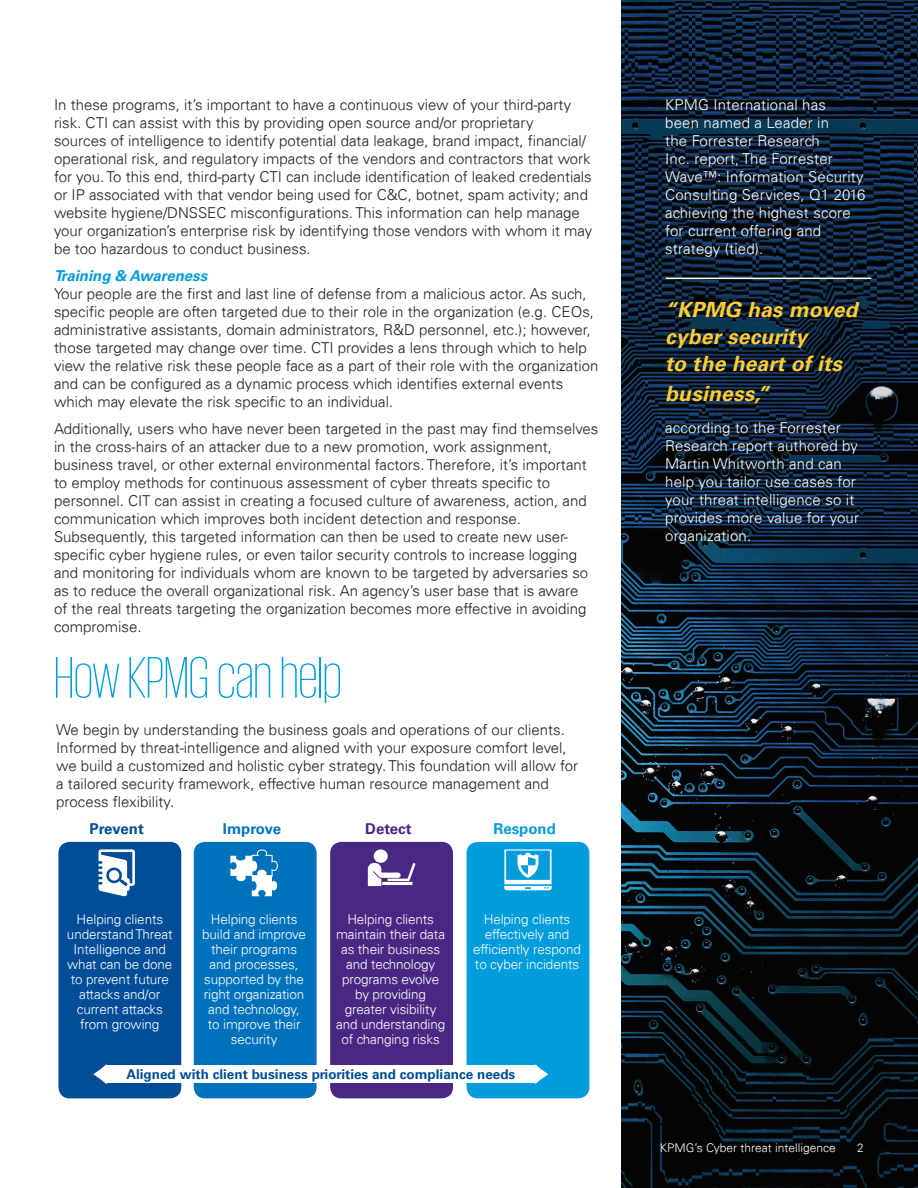
<style>
.page{position:relative;width:918px;height:1188px;background:#fff}
.page>*{position:absolute;margin:0;border:0;box-sizing:border-box;transform-origin:0 0}
.t1{font:200 60px "KPMG";color:#009cdc}
.t2{font:italic 700 21px/27px "Univers 65";letter-spacing:.01em;color:#fecd33}
.t3{font:300 15px/18px "Univers 45";color:#231f20}
.t4{font:300 15px/18px "Univers 45";letter-spacing:.01em;color:#fff}
.t5{font:italic 700 15px "Univers 65";color:#009cdc}
.t6{font:700 15px "Univers 65";color:#014d97}
.t7{font:700 15px "Univers 65";letter-spacing:-.01em;color:#0072bc}
.t8{font:700 15px "Univers 65";color:#009cdc}
.t9{font:700 15px "Univers 65";color:#4a2783}
.t10{font:300 13.5px/15px "Univers 45";letter-spacing:-.01em;color:#fff;text-align:center}
.t11{font:700 13.5px "Univers 65";color:#014d97}
.t12{font:300 12px "Univers 45";color:#fff}
</style>
<div class="page">
<img style="left:621px;top:0;width:297px;height:1188px">
<div style="left:58px;top:842px;width:123px;height:256px;background:#014d97;border-radius:11px"></div>
<div style="left:194px;top:842px;width:123px;height:256px;background:#0072bc;border-radius:11px"></div>
<div style="left:330px;top:842px;width:123px;height:256px;background:#4a2783;border-radius:11px"></div>
<div style="left:467px;top:842px;width:122px;height:256px;background:#009cdc;border-radius:11px"></div>
<svg style="left:99px;top:849px;width:36px;height:47px"></svg>
<svg style="left:230px;top:849px;width:48px;height:47px"></svg>
<div style="left:374px;top:849px;width:14px;height:14px;background:#fff;border-radius:50%"></div>
<svg style="left:368px;top:863px;width:47px;height:23px"></svg>
<svg style="left:504px;top:849px;width:48px;height:41px"></svg>
<div style="left:105px;top:1066px;width:432px;height:17px;background:#fff"></div>
<svg style="left:93px;top:1064px;width:14px;height:20px"></svg>
<svg style="left:535px;top:1064px;width:13px;height:20px"></svg>
<hr style="left:666px;top:278px;width:205px;height:1px;background:#fff">
<p class="t3" style="left:54px;top:96px;width:540px">In these programs, it’s important to have a continuous view of your third-party risk. CTI can assist with this by providing open source and/or proprietary<br>sources of intelligence to identify potential data leakage, brand impact, financial/ operational risk, and regulatory impacts of the vendors and contractors that work for you. To this end, third-party CTI can include identification of leaked credentials or IP associated with that vendor being used for C&amp;C, botnet, spam activity; and website hygiene/DNSSEC misconfigurations. This information can help manage your organization’s enterprise risk by identifying those vendors with whom it may be too hazardous to conduct business.</p>
<p class="t5" style="left:54px;top:267px;width:155px">Training &amp; Awareness</p>
<p class="t3" style="left:54px;top:285px;width:546px">Your people are the first and last line of defense from a malicious actor. As such, specific people are often targeted due to their role in the organization (e.g. CEOs, administrative assistants, domain administrators, R&amp;D personnel, etc.); however, those targeted may change over time. CTI provides a lens through which to help view the relative risk these people face as a part of their role with the organization and can be configured as a dynamic process which identifies external events which may elevate the risk specific to an individual.</p>
<p class="t3" style="left:54px;top:420px;width:546px">Additionally, users who have never been targeted in the past may find themselves in the cross-hairs of an attacker due to a new promotion, work assignment, business travel, or other external environmental factors. Therefore, it’s important to employ methods for continuous assessment of cyber threats specific to personnel. CIT can assist in creating a focused culture of awareness, action, and communication which improves both incident detection and response.<br>Subsequently, this targeted information can then be used to create new user&shy;specific cyber hygiene rules, or even tailor security controls to increase logging and monitoring for individuals whom are known to be targeted by adversaries so as to reduce the overall organizational risk. An agency’s user base that is aware<br>of the real threats targeting the organization becomes more effective in avoiding compromise.</p>
<h1 class="t1" style="left:54px;top:649px;width:289px">How KPMG can help</h1>
<p class="t3" style="left:56px;top:721px;width:524px">We begin by understanding the business goals and operations of our clients.<br>Informed by threat-intelligence and aligned with your exposure comfort level, we build a customized and holistic cyber strategy. This foundation will allow for a tailored security framework, effective human resource management and process flexibility.</p>
<p class="t6" style="left:90px;top:820px;width:56px">Prevent</p>
<p class="t7" style="left:223px;top:820px;width:60px">Improve</p>
<p class="t10" style="left:67px;top:912px;width:107px">Helping clients understand Threat<br>Intelligence and what can be done to prevent future attacks and/or current attacks from growing</p>
<p class="t10" style="left:202px;top:912px;width:105px">Helping clients build and improve their programs and processes, supported by the right organization and technology, to improve their security</p>
<p class="t9" style="left:365px;top:820px;width:48px">Detect</p>
<p class="t8" style="left:493px;top:820px;width:64px">Respond</p>
<p class="t10" style="left:336px;top:912px;width:111px">Helping clients maintain their data as their business and technology programs evolve by providing greater visibility and understanding of changing risks</p>
<p class="t10" style="left:473px;top:912px;width:109px">Helping clients effectively and efficiently respond to cyber incidents</p>
<p class="t11" style="left:126px;top:1066px;width:391px">Aligned with client business priorities and compliance needs</p>
<p class="t4" style="left:665px;top:96px;width:202px">KPMG International has<br>been named a Leader in<br>the Forrester Research<br>Inc. report, The Forrester<br>Wave™: Information Security<br>Consulting Services, Q1 2016 achieving the highest score for current offering and strategy (tied).</p>
<h2 class="t2" style="left:665px;top:297px;width:194px">“KPMG has moved cyber security<br>to the heart of its</h2>
<h2 class="t2" style="left:665px;top:381px;width:105px">business,”</h2>
<p class="t4" style="left:665px;top:418px;width:195px">according to the Forrester<br>Research report authored by<br>Martin Whitworth and can help you tailor use cases for your threat intelligence so it provides more value for your organization.</p>
<p class="t12" style="left:660px;top:1141px;width:177px">KPMG’s Cyber threat intelligence</p>
<p class="t12" style="left:857px;top:1141px;width:8px">2</p>
</div>
